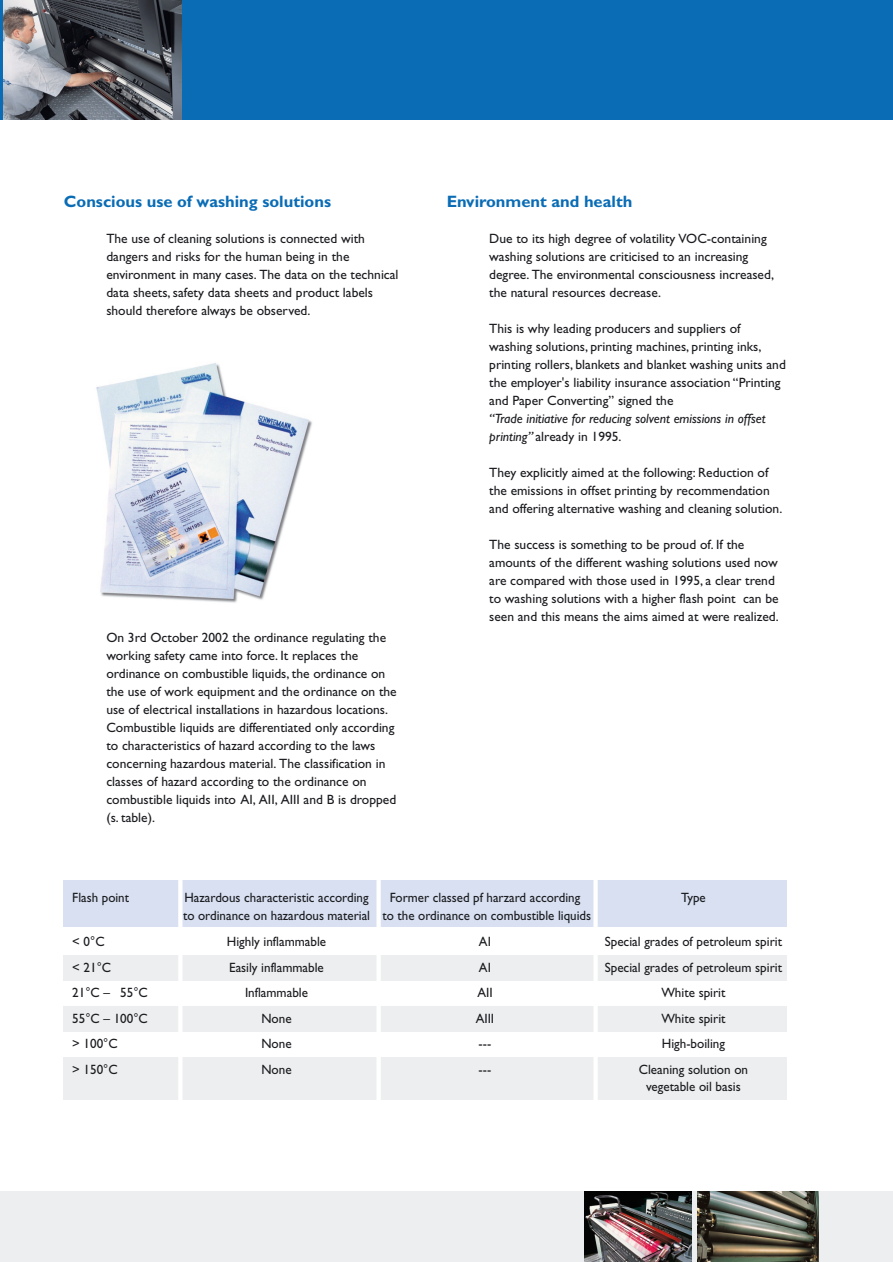
<style>
.page{position:relative;width:893px;height:1262px;background:#fff}
.page>*{position:absolute;margin:0;border:0;box-sizing:border-box;transform-origin:0 0}
.t1{font:700 16.5px "Gill Sans";color:#0a6cb5}
.t2{font:13.5px/18px "Gill Sans";color:#1b1c20}
.t3{font:13.5px "Gill Sans";color:#1b1c20;scale:.96 1}
.t4{font:italic 13.5px/18px "Gill Sans";color:#1b1c20}
.s1{font-style:normal}
</style>
<div class="page">
<div style="left:0;top:0;width:892px;height:119px;background:#0a6cb5"></div>
<div style="left:0;top:1191px;width:892px;height:71px;background:#edeeef"></div>
<div style="left:64px;top:880px;width:723px;height:47px;background:#d8e0f1"></div>
<div style="left:64px;top:955px;width:723px;height:25px;background:#edeeef"></div>
<div style="left:64px;top:1006px;width:723px;height:25px;background:#edeeef"></div>
<div style="left:64px;top:1057px;width:723px;height:42px;background:#edeeef"></div>
<hr style="left:178px;top:880px;width:4px;height:220px;background:#fff">
<div style="left:376px;top:880px;width:5px;height:220px;background:#fff"></div>
<hr style="left:593px;top:880px;width:4px;height:220px;background:#fff">
<img style="left:3px;top:0;width:179px;height:119px">
<img style="left:697px;top:1191px;width:122px;height:71px">
<img style="left:585px;top:1191px;width:106px;height:71px">
<img style="left:96px;top:363px;width:216px;height:240px">
<p class="t1" style="left:64px;top:196px;width:269px">Conscious use of washing solutions</p>
<p class="t2" style="left:106px;top:231px;width:294px">The use of cleaning solutions is connected with dangers and risks for the human being in the environment in many cases. The data on the technical data sheets, safety data sheets and product labels should therefore always be observed.</p>
<p class="t2" style="left:106px;top:629px;width:292px">On 3rd October 2002 the ordinance regulating the working safety came into force. It replaces the ordinance on combustible liquids, the ordinance on the use of work equipment and the ordinance on the use of electrical installations in hazardous locations.<br>Combustible liquids are differentiated only according to characteristics of hazard according to the laws concerning hazardous material. The classification in classes of hazard according to the ordinance on combustible liquids into AI, AII, AIII and B is dropped (s. table).</p>
<p class="t1" style="left:446px;top:196px;width:187px">Environment and health</p>
<p class="t2" style="left:489px;top:231px;width:286px">Due to its high degree of volatility VOC-containing washing solutions are criticised to an increasing degree. The environmental consciousness increased, the natural resources decrease.</p>
<p class="t2" style="left:489px;top:321px;width:298px">This is why leading producers and suppliers of washing solutions, printing machines, printing inks, printing rollers, blankets and blanket washing units and the employer's liability insurance association “Printing and Paper Converting” signed the</p>
<p class="t4" style="left:489px;top:411px;width:278px">“Trade initiative for reducing solvent emissions in offset printing” <span class="s1">already in 1995.</span></p>
<p class="t2" style="left:489px;top:465px;width:294px">They explicitly aimed at the following: Reduction of the emissions in offset printing by recommendation and offering alternative washing and cleaning solution.</p>
<p class="t2" style="left:489px;top:537px;width:291px">The success is something to be proud of. If the amounts of the different washing solutions used now are compared with those used in 1995, a clear trend to washing solutions with a higher flash point can be seen and this means the aims aimed at were realized.</p>
<p class="t3" style="left:72px;top:893px;width:61px">Flash point</p>
<p class="t3" style="left:184px;top:893px;width:193px">Hazardous characteristic according</p>
<p class="t3" style="left:389px;top:893px;width:200px">Former classed pf harzard according</p>
<p class="t3" style="left:681px;top:893px;width:27px">Type</p>
<p class="t3" style="left:183px;top:911px;width:426px">to ordinance on hazardous material to the ordinance on combustible liquids</p>
<p class="t2" style="left:72px;top:934px;width:34px">&lt; 0°C</p>
<p class="t2" style="left:227px;top:934px;width:101px">Highly inflammable</p>
<p class="t2" style="left:479px;top:934px;width:14px">AI</p>
<p class="t2" style="left:604px;top:934px;width:179px">Special grades of petroleum spirit</p>
<p class="t2" style="left:72px;top:959px;width:40px">&lt; 21°C</p>
<p class="t2" style="left:229px;top:959px;width:96px">Easily inflammable</p>
<p class="t2" style="left:479px;top:959px;width:14px">AI</p>
<p class="t2" style="left:604px;top:959px;width:179px">Special grades of petroleum spirit</p>
<p class="t2" style="left:72px;top:985px;width:77px">21°C – 55°C</p>
<p class="t2" style="left:245px;top:985px;width:65px">Inflammable</p>
<p class="t2" style="left:477px;top:985px;width:17px">AII</p>
<p class="t2" style="left:661px;top:985px;width:66px">White spirit</p>
<p class="t2" style="left:72px;top:1010px;width:77px">55°C – 100°C</p>
<p class="t2" style="left:261px;top:1010px;width:32px">None</p>
<p class="t2" style="left:475px;top:1010px;width:20px">AIII</p>
<p class="t2" style="left:661px;top:1010px;width:66px">White spirit</p>
<p class="t2" style="left:72px;top:1036px;width:47px">&gt; 100°C</p>
<p class="t2" style="left:261px;top:1036px;width:32px">None</p>
<p class="t2" style="left:478px;top:1036px;width:14px">---</p>
<p class="t2" style="left:661px;top:1036px;width:65px">High-boiling</p>
<p class="t2" style="left:72px;top:1061px;width:47px">&gt; 150°C</p>
<p class="t2" style="left:261px;top:1061px;width:32px">None</p>
<p class="t2" style="left:478px;top:1061px;width:14px">---</p>
<p class="t2" style="left:638px;top:1062px;width:111px;line-height:17px;text-align:center">Cleaning solution on vegetable oil basis</p>
</div>
